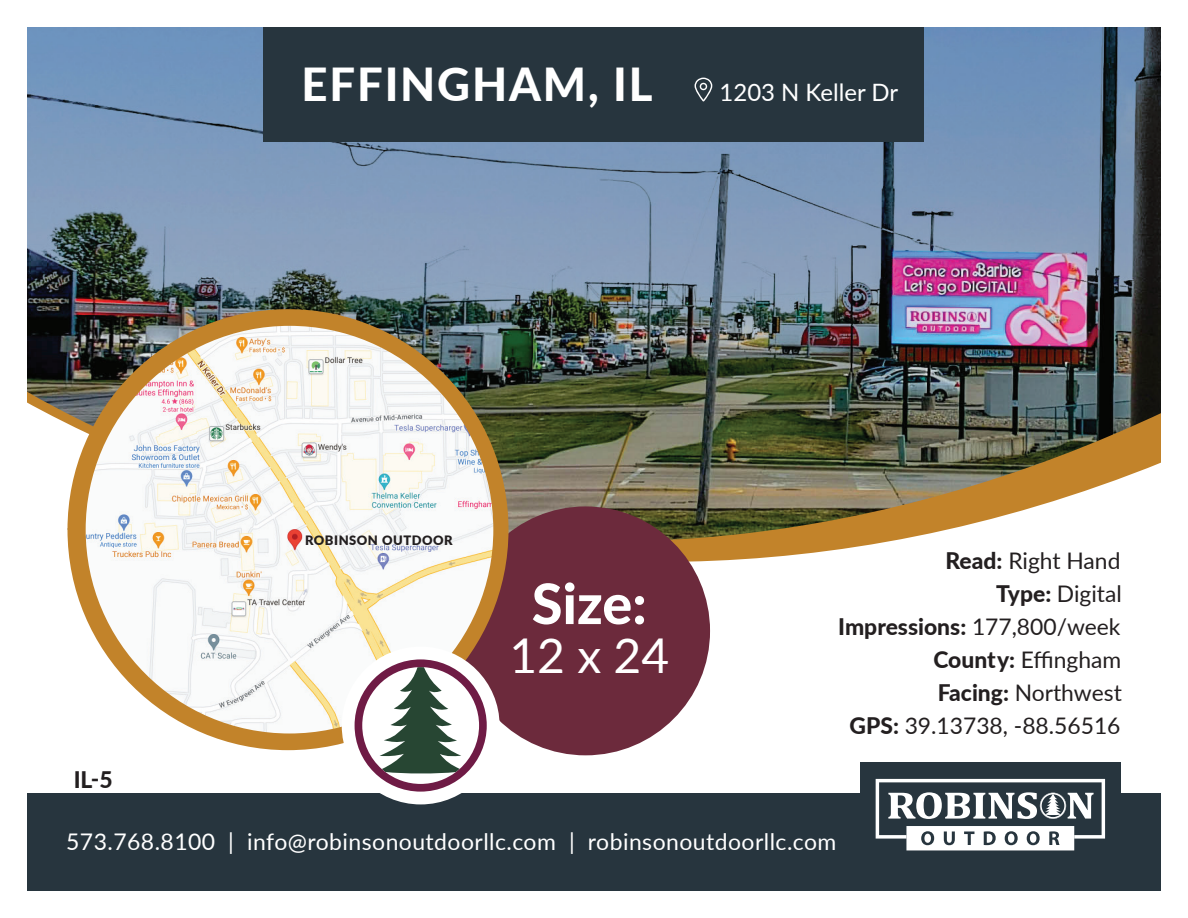
<style>
.page{position:relative;width:1188px;height:918px;background:#fff}
.page>*{position:absolute;margin:0;border:0;box-sizing:border-box;transform-origin:0 0}
.t1{font:800 55.8px "Lato";color:#fff}
.t2{font:48px "Lato";color:#fff}
.t3{font:800 45.6px "Lato";letter-spacing:.04em;color:#fff}
.t4{font:23.85px "Lato";color:#fff}
.t5{font:22.95px "Lato";letter-spacing:.02em;color:#fff}
.t6{font:22.8px/33.2px "Lato";color:#231f20;text-align:right}
.t7{font:800 22.8px "Lato";color:#231f20}
.t8{font:900 12.9px "Lato";letter-spacing:.04em;color:#231f20}
.s1{font-weight:800}
</style>
<div class="page">
<img style="left:27px;top:27px;width:1134px;height:864px">
<p class="t7" style="left:74px;top:762px;width:41px">IL-5</p>
<h3 class="t3" style="left:302px;top:51px;width:353px">EFFINGHAM, IL</h3>
<p class="t4" style="left:720px;top:76px;width:180px">1203 N Keller Dr</p>
<p class="t8" style="left:305px;top:530px;width:149px">ROBINSON OUTDOOR</p>
<h1 class="t1" style="left:532px;top:562px;width:117px">Size:</h1>
<h2 class="t2" style="left:509px;top:621px;width:161px">12 x 24</h2>
<p class="t6" style="left:838px;top:543px;width:285px"><span class="s1">Read:</span> Right Hand<br><span class="s1">Type:</span> Digital<br><span class="s1">Impressions:</span> 177,800/week<br><span class="s1">County:</span> Effingham<br><span class="s1">Facing:</span> Northwest<br><span class="s1">GPS:</span> 39.13738, -88.56516</p>
<p class="t5" style="left:66px;top:826px;width:772px">573.768.8100 | info@robinsonoutdoorllc.com | robinsonoutdoorllc.com</p>
</div>
